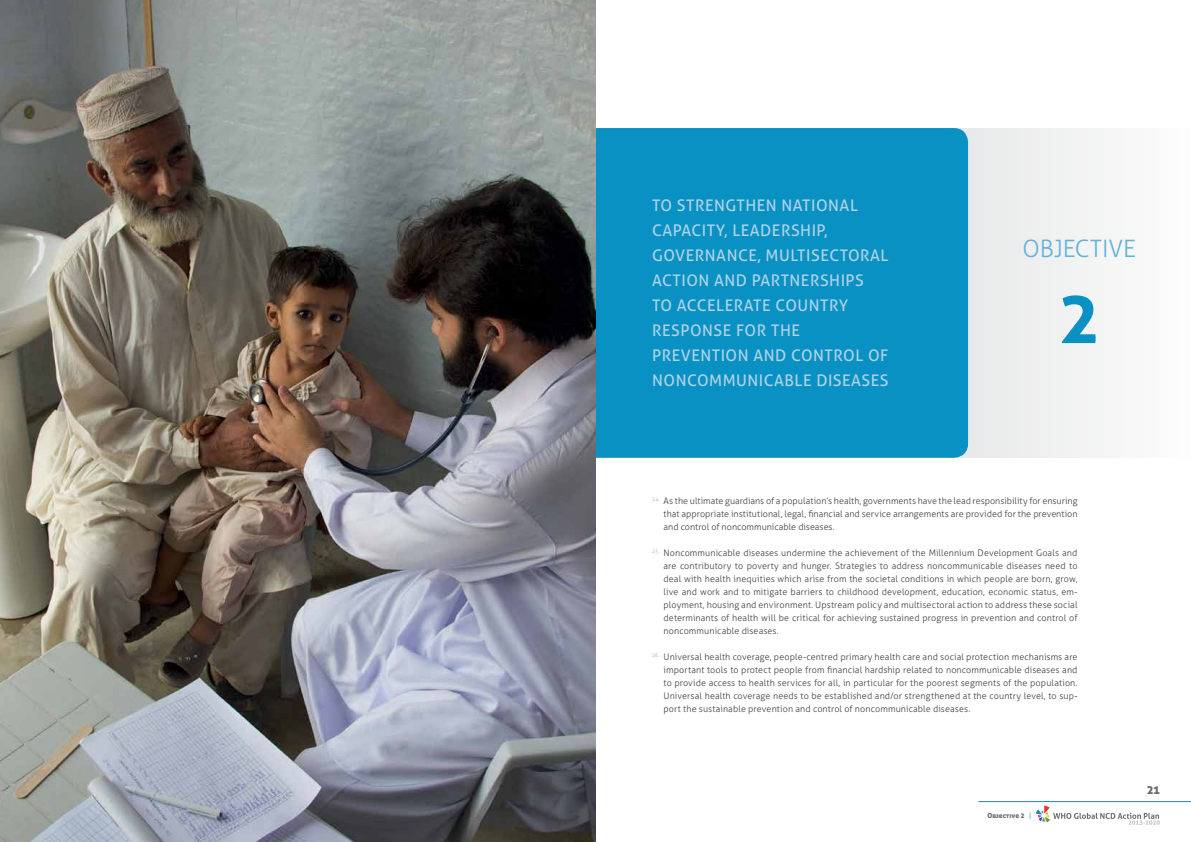
<style>
.page{position:relative;width:1191px;height:842px;background:#fff}
.page>*{position:absolute;margin:0;border:0;box-sizing:border-box;transform-origin:0 0}
.t1{font:700 72px "Aller";color:#0a91c3}
.t2{font:300 24px "Aller";letter-spacing:-.005em;color:#62b2da}
.t3{font:16px/25px "Aller";letter-spacing:.03em;color:#b0d3e9}
.t4{font:12px "Aller Display";color:#6d6e71}
.t5{font:300 9px/13px "Aller";letter-spacing:.01em;color:#414042;text-align:justify}
.t6{font:7px "Aller Display";color:#6d6e71}
.s1{font-family:"Aller";font-weight:300;color:#1f83ba}
</style>
<div class="page">
<hr style="left:978px;top:801px;width:213px;height:1px;background:#1f83ba">
<svg style="left:1035px;top:806px;width:124px;height:19px"></svg>
<div style="left:950px;top:128px;width:241px;height:330px;background:#f2f2f3"></div>
<div style="left:595px;top:128px;width:373px;height:330px;background:#0a91c3"></div>
<img style="left:0;top:0;width:595px;height:842px">
<h3 class="t3" style="left:652px;top:193px;width:238px">TO STRENGTHEN NATIONAL<br>CAPACITY, LEADERSHIP,<br>GOVERNANCE, MULTISECTORAL<br>ACTION AND PARTNERSHIPS<br>TO ACCELERATE COUNTRY<br>RESPONSE FOR THE<br>PREVENTION AND CONTROL OF<br>NONCOMMUNICABLE DISEASES</h3>
<h2 class="t2" style="left:1022px;top:234px;width:115px">OBJECTIVE</h2>
<h1 class="t1" style="left:1057px;top:273px;width:45px">2</h1>
<p class="t5" style="left:663px;top:494px;width:415px;text-indent:-11px"><sup>24.</sup> As the ultimate guardians of a population’s health, governments have the lead responsibility for ensuring that appropriate institutional, legal, financial and service arrangements are provided for the prevention and control of noncommunicable diseases.</p>
<p class="t5" style="left:663px;top:546px;width:415px;text-indent:-11px"><sup>25.</sup> Noncommunicable diseases undermine the achievement of the Millennium Development Goals and are contributory to poverty and hunger. Strategies to address noncommunicable diseases need to deal with health inequities which arise from the societal conditions in which people are born, grow, live and work and to mitigate barriers to childhood development, education, economic status, em&shy;ployment, housing and environment. Upstream policy and multisectoral action to address these social determinants of health will be critical for achieving sustained progress in prevention and control of noncommunicable diseases.</p>
<p class="t5" style="left:663px;top:650px;width:415px;text-indent:-11px"><sup>26.</sup> Universal health coverage, people-centred primary health care and social protection mechanisms are important tools to protect people from financial hardship related to noncommunicable diseases and to provide access to health services for all, in particular for the poorest segments of the population.<br>Universal health coverage needs to be established and/or strengthened at the country level, to sup&shy;port the sustainable prevention and control of noncommunicable diseases.</p>
<p class="t6" style="left:987px;top:811px;width:46px">Objective 2 <span class="s1">|</span></p>
<h3 class="t4" style="left:1147px;top:782px;width:14px">21</h3>
</div>
